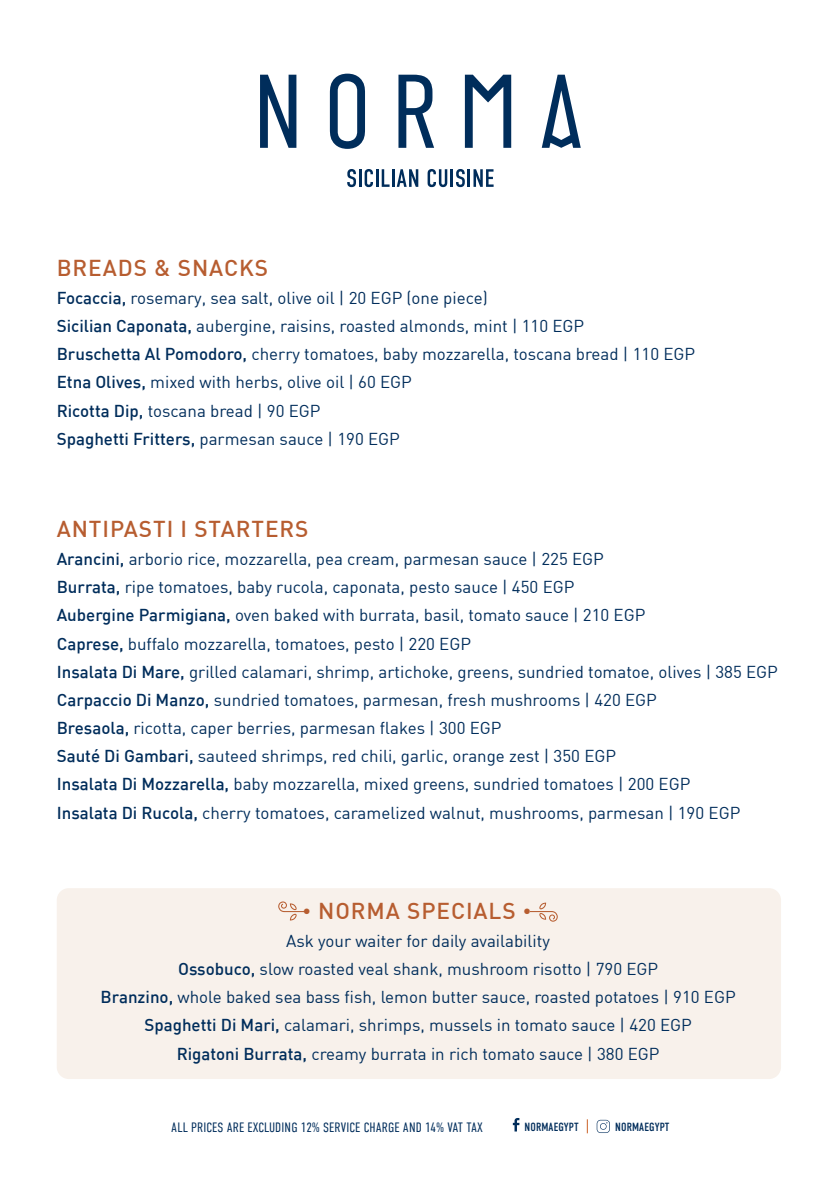
<style>
.page{position:relative;width:840px;height:1191px;background:#fff}
.page>*{position:absolute;margin:0;border:0;box-sizing:border-box;transform-origin:0 0}
.t1{font:500 22.6px "DIN";letter-spacing:.04em;color:#b75d30}
.t2{font:16.8px/28.2px "DIN";color:#002d5b}
.t3{font:300 13.6px "DIN Condensed";letter-spacing:.01em;color:#002d5b}
.t4{font:11.8px "DIN Condensed W08";letter-spacing:.01em;color:#002d5b}
.s1{font-weight:500}
.s2{font-size:16.8px}
</style>
<div class="page">
<svg style="left:512px;top:1118px;width:7px;height:13px"></svg>
<svg style="left:596px;top:1119px;width:13px;height:14px"></svg>
<svg style="left:586px;top:1119px;width:1px;height:14px"></svg>
<svg style="left:260px;top:74px;width:320px;height:75px"></svg>
<svg style="left:347px;top:169px;width:26px;height:18px"></svg>
<hr style="left:375px;top:169px;width:3px;height:18px;background:#002d5b">
<svg style="left:381px;top:169px;width:37px;height:18px"></svg>
<svg style="left:427px;top:169px;width:20px;height:18px"></svg>
<hr style="left:450px;top:169px;width:3px;height:18px;background:#002d5b">
<svg style="left:456px;top:169px;width:8px;height:18px"></svg>
<hr style="left:467px;top:169px;width:3px;height:18px;background:#002d5b">
<svg style="left:473px;top:169px;width:20px;height:18px"></svg>
<div style="left:57px;top:888px;width:723px;height:191px;background:#f8f1eb;border-radius:12px"></div>
<svg style="left:530px;top:902px;width:27px;height:19px"></svg>
<svg style="left:278px;top:901px;width:28px;height:19px"></svg>
<h1 class="t1" style="left:57px;top:253px;width:213px">BREADS &amp; SNACKS</h1>
<p class="t2" style="left:57px;top:283px;width:639px"><span class="s1">Focaccia,</span> rosemary, sea salt, olive oil | 20 EGP (one piece)<br><span class="s1">Sicilian Caponata,</span> aubergine, raisins, roasted almonds, mint | 110 EGP<br><span class="s1">Bruschetta Al Pomodoro,</span> cherry tomatoes, baby mozzarella, toscana bread | 110 EGP <span class="s1">Etna Olives,</span> mixed with herbs, olive oil | 60 EGP<br><span class="s1">Ricotta Dip,</span> toscana bread | 90 EGP<br><span class="s1">Spaghetti Fritters,</span> parmesan sauce | 190 EGP</p>
<h1 class="t1" style="left:57px;top:514px;width:253px">ANTIPASTI I STARTERS</h1>
<p class="t2" style="left:57px;top:544px;width:722px"><span class="s1">Arancini,</span> arborio rice, mozzarella, pea cream, parmesan sauce | 225 EGP<br><span class="s1">Burrata,</span> ripe tomatoes, baby rucola, caponata, pesto sauce | 450 EGP<br><span class="s1">Aubergine Parmigiana,</span> oven baked with burrata, basil, tomato sauce | 210 EGP<br><span class="s1">Caprese,</span> buffalo mozzarella, tomatoes, pesto | 220 EGP<br><span class="s1">Insalata Di Mare,</span> grilled calamari, shrimp, artichoke, greens, sundried tomatoe, olives | 385 EGP <span class="s1">Carpaccio Di Manzo,</span> sundried tomatoes, parmesan, fresh mushrooms | 420 EGP<br><span class="s1">Bresaola,</span> ricotta, caper berries, parmesan flakes | 300 EGP<br><span class="s1">Sauté Di Gambari,</span> sauteed shrimps, red chili, garlic, orange zest | 350 EGP<br><span class="s1">Insalata Di Mozzarella,</span> baby mozzarella, mixed greens, sundried tomatoes | 200 EGP<br><span class="s1">Insalata Di Rucola,</span> cherry tomatoes, caramelized walnut, mushrooms, parmesan | 190 EGP</p>
<h1 class="t1" style="left:302px;top:896px;width:230px"><span class="s2">•</span> NORMA SPECIALS <span class="s2">•</span></h1>
<p class="t2" style="left:100px;top:926px;width:636px;text-align:center">Ask your waiter for daily availability<br><span class="s1">Ossobuco,</span> slow roasted veal shank, mushroom risotto | 790 EGP<br><span class="s1">Branzino,</span> whole baked sea bass fish, lemon butter sauce, roasted potatoes | 910 EGP <span class="s1">Spaghetti Di Mari,</span> calamari, shrimps, mussels in tomato sauce | 420 EGP<br><span class="s1">Rigatoni Burrata,</span> creamy burrata in rich tomato sauce | 380 EGP</p>
<p class="t3" style="left:171px;top:1119px;width:313px">ALL PRICES ARE EXCLUDING 12% SERVICE CHARGE AND 14% VAT TAX</p>
<p class="t4" style="left:524px;top:1120px;width:56px">NORMAEGYPT</p>
<p class="t4" style="left:615px;top:1120px;width:56px">NORMAEGYPT</p>
</div>
